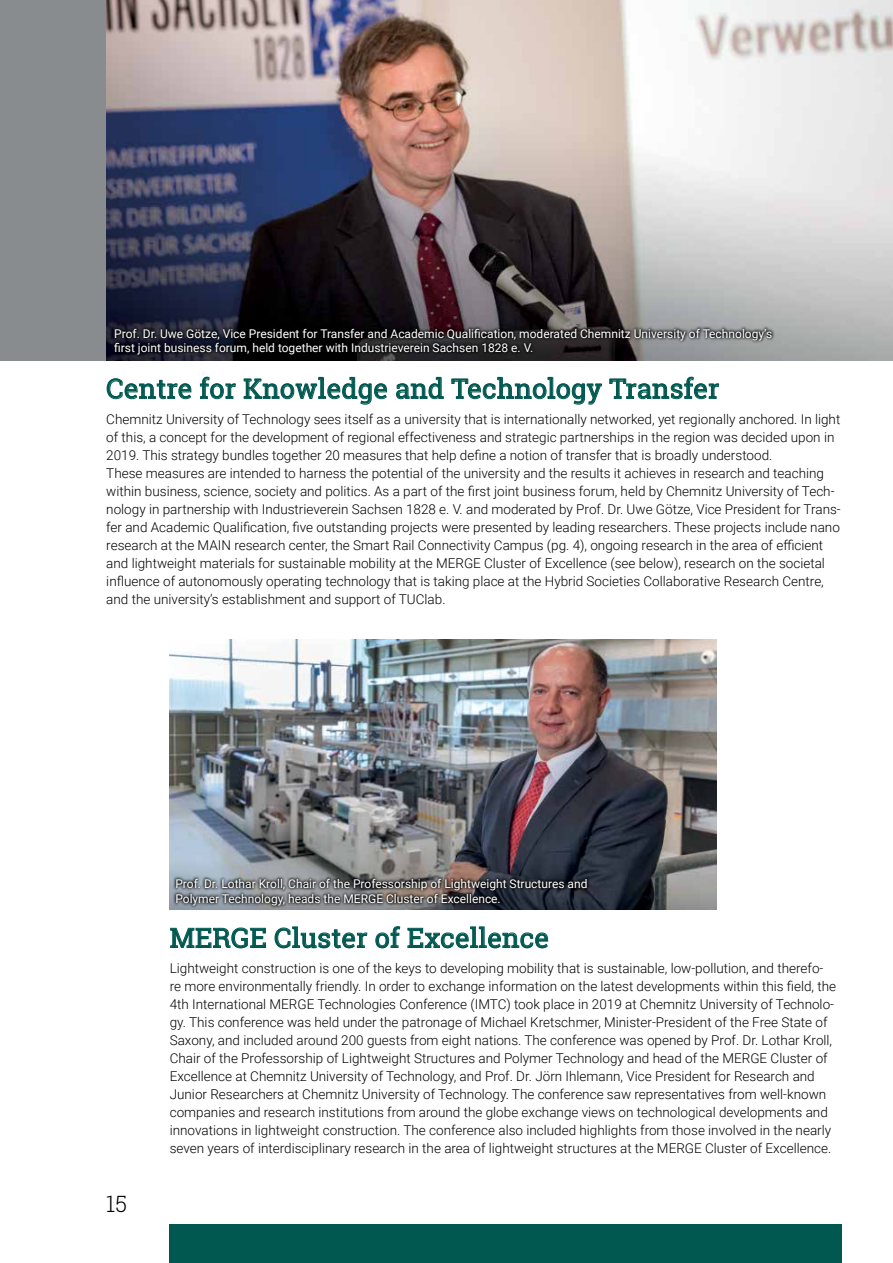
<style>
.page{position:relative;width:893px;height:1263px;background:#fff}
.page>*{position:absolute;margin:0;border:0;box-sizing:border-box;transform-origin:0 0}
.Überschrift_002_neu{font:27px "Roboto Slab";letter-spacing:.01em;color:#005850}
.t1{font:300 22.5px "Roboto Slab";color:#000}
.Fließtext_am_Raster{font:300 13.5px/18px "Roboto";color:#000}
.Überschrift_002_neu-2{font:300 13.5px/18px "Roboto";color:#000}
.Bildtext{font:12px/14.4px "Roboto";color:#fff}
</style>
<div class="page">
<svg style="left:170px;top:928px;width:96px;height:20px"></svg>
<svg style="left:275px;top:927px;width:92px;height:21px"></svg>
<svg style="left:376px;top:926px;width:24px;height:22px"></svg>
<svg style="left:408px;top:927px;width:140px;height:21px"></svg>
<svg style="left:107px;top:379px;width:84px;height:20px"></svg>
<svg style="left:200px;top:377px;width:36px;height:22px"></svg>
<svg style="left:244px;top:378px;width:143px;height:26px"></svg>
<svg style="left:396px;top:378px;width:47px;height:21px"></svg>
<svg style="left:452px;top:378px;width:150px;height:26px"></svg>
<svg style="left:610px;top:377px;width:109px;height:22px"></svg>
<img style="left:169px;top:639px;width:547px;height:270px">
<div style="left:170px;top:1224px;width:672px;height:39px;background:#005850"></div>
<div style="left:0;top:0;width:106px;height:360px;background:#898c8e"></div>
<img style="left:106px;top:0;width:787px;height:360px">
<svg style="left:111px;top:326px;width:664px;height:31px;background:#2b2a2d"></svg>
<svg style="left:173px;top:876px;width:417px;height:32px;background:#4b4d52"></svg>
<p class="Bildtext" style="left:114px;top:326px;width:659px">Prof. Dr. Uwe Götze, Vice President for Transfer and Academic Qualification, moderated Chemnitz University of Technology’s first joint business forum, held together with Industrieverein Sachsen 1828 e. V.</p>
<p class="Überschrift_002_neu" style="left:106px;top:370px;width:615px">Centre for Knowledge and Technology Transfer</p>
<p class="Fließtext_am_Raster" style="left:106px;top:410px;width:735px">Chemnitz University of Technology sees itself as a university that is internationally networked, yet regionally anchored. In light of this, a concept for the development of regional effectiveness and strategic partnerships in the region was decided upon in<br>2019. This strategy bundles together 20 measures that help define a notion of transfer that is broadly understood.</p>
<p class="Fließtext_am_Raster" style="left:106px;top:464px;width:736px">These measures are intended to harness the potential of the university and the results it achieves in research and teaching within business, science, society and politics. As a part of the first joint business forum, held by Chemnitz University of Tech&shy;nology in partnership with Industrieverein Sachsen 1828 e. V. and moderated by Prof. Dr. Uwe Götze, Vice President for Trans&shy;fer and Academic Qualification, five outstanding projects were presented by leading researchers. These projects include nano research at the MAIN research center, the Smart Rail Connectivity Campus (pg. 4), ongoing research in the area of efficient and lightweight materials for sustainable mobility at the MERGE Cluster of Excellence (see below), research on the societal influence of autonomously operating technology that is taking place at the Hybrid Societies Collaborative Research Centre, and the university’s establishment and support of TUClab.</p>
<p class="Bildtext" style="left:175px;top:876px;width:414px">Prof. Dr. Lothar Kroll, Chair of the Professorship of Lightweight Structures and<br>Polymer Technology, heads the MERGE Cluster of Excellence.</p>
<h2 class="t1" style="left:106px;top:1188px;width:22px">15</h2>
<p class="Überschrift_002_neu" style="left:170px;top:919px;width:381px">MERGE Cluster of Excellence</p>
<p class="Überschrift_002_neu-2" style="left:170px;top:959px;width:668px">Lightweight construction is one of the keys to developing mobility that is sustainable, low-pollution, and therefo&shy;re more environmentally friendly. In order to exchange information on the latest developments within this field, the 4th International MERGE Technologies Conference (IMTC) took place in 2019 at Chemnitz University of Technolo&shy;gy. This conference was held under the patronage of Michael Kretschmer, Minister-President of the Free State of Saxony, and included around 200 guests from eight nations. The conference was opened by Prof. Dr. Lothar Kroll, Chair of the Professorship of Lightweight Structures and Polymer Technology and head of the MERGE Cluster of Excellence at Chemnitz University of Technology, and Prof. Dr. Jörn Ihlemann, Vice President for Research and Junior Researchers at Chemnitz University of Technology. The conference saw representatives from well-known companies and research institutions from around the globe exchange views on technological developments and innovations in lightweight construction. The conference also included highlights from those involved in the nearly seven years of interdisciplinary research in the area of lightweight structures at the MERGE Cluster of Excellence.</p>
</div>
